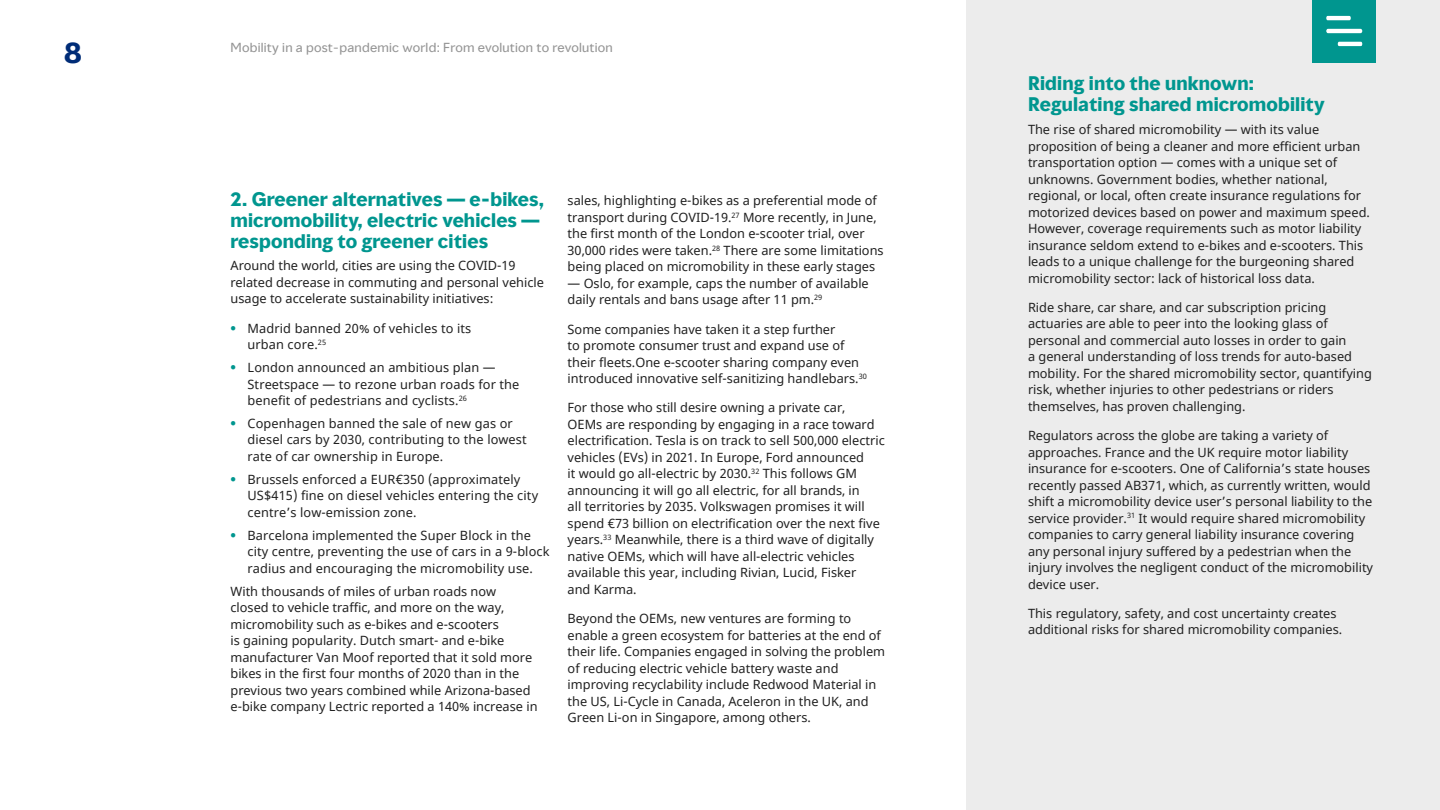
<style>
.page{position:relative;width:1440px;height:810px;background:#fff}
.page>*{position:absolute;margin:0;border:0;box-sizing:border-box;transform-origin:0 0}
.t1{font:700 27px "MMC Display";color:#002c77}
.Body_Subhead__12_14{font:700 18px/21px "MMC Display";letter-spacing:.01em;color:#00968f}
.Body__8_5_11{font:12.75px/16.5px "Noto Sans";color:#202020}
.t2{font:12px "MMC Display";letter-spacing:.02em;color:#949494}
.s1{font-family:"MMC Display";font-weight:700;color:#00968f}
</style>
<div class="page">
<div style="left:966px;top:0;width:473px;height:810px;background:#ececec"></div>
<div style="left:1312px;top:0;width:64px;height:62px;background:#00968f"></div>
<svg style="left:1326px;top:15px;width:36px;height:32px"></svg>
<h1 class="t1" style="left:64px;top:35px;width:20px">8</h1>
<p class="t2" style="left:230px;top:39px;width:384px">Mobility in a post-pandemic world: From evolution to revolution</p>
<h4 class="Body_Subhead__12_14" style="left:230px;top:189px;width:315px">2. Greener alternatives — e-bikes, micromobility, electric vehicles — responding to greener cities</h4>
<p class="Body__8_5_11" style="left:230px;top:258px;width:315px">Around the world, cities are using the COVID-19 related decrease in commuting and personal vehicle usage to accelerate sustainability initiatives:</p>
<p class="Body__8_5_11" style="left:247px;top:320px;width:225px;text-indent:-17px"><span class="s1">•</span> Madrid banned 20% of vehicles to its urban core.<sup>25</sup></p>
<p class="Body__8_5_11" style="left:247px;top:360px;width:273px;text-indent:-17px"><span class="s1">•</span> London announced an ambitious plan —<br>Streetspace — to rezone urban roads for the benefit of pedestrians and cyclists.<sup>26</sup></p>
<p class="Body__8_5_11" style="left:247px;top:415px;width:281px;text-indent:-17px"><span class="s1">•</span> Copenhagen banned the sale of new gas or diesel cars by 2030, contributing to the lowest rate of car ownership in Europe.</p>
<p class="Body__8_5_11" style="left:247px;top:471px;width:292px;text-indent:-17px"><span class="s1">•</span> Brussels enforced a EUR€350 (approximately<br>US$415) fine on diesel vehicles entering the city centre’s low-emission zone.</p>
<p class="Body__8_5_11" style="left:247px;top:527px;width:303px;text-indent:-17px"><span class="s1">•</span> Barcelona implemented the Super Block in the city centre, preventing the use of cars in a 9-block radius and encouraging the micromobility use.</p>
<p class="Body__8_5_11" style="left:230px;top:583px;width:308px">With thousands of miles of urban roads now<br>closed to vehicle traffic, and more on the way, micromobility such as e-bikes and e-scooters<br>is gaining popularity. Dutch smart- and e-bike manufacturer Van Moof reported that it sold more bikes in the first four months of 2020 than in the previous two years combined while Arizona-based e-bike company Lectric reported a 140% increase in</p>
<p class="Body__8_5_11" style="left:567px;top:193px;width:317px">sales, highlighting e-bikes as a preferential mode of transport during COVID-19.<sup>27</sup> More recently, in June, the first month of the London e-scooter trial, over 30,000 rides were taken.<sup>28</sup> There are some limitations being placed on micromobility in these early stages</p>
<p class="Body__8_5_11" style="left:567px;top:276px;width:303px">— Oslo, for example, caps the number of available daily rentals and bans usage after 11 pm.<sup>29</sup></p>
<p class="Body__8_5_11" style="left:567px;top:321px;width:301px">Some companies have taken it a step further<br>to promote consumer trust and expand use of their fleets.One e-scooter sharing company even introduced innovative self-sanitizing handlebars.<sup>30</sup></p>
<p class="Body__8_5_11" style="left:567px;top:400px;width:319px">For those who still desire owning a private car,<br>OEMs are responding by engaging in a race toward electrification. Tesla is on track to sell 500,000 electric vehicles (EVs) in 2021. In Europe, Ford announced<br>it would go all-electric by 2030.<sup>32</sup> This follows GM announcing it will go all electric, for all brands, in<br>all territories by 2035. Volkswagen promises it will spend €73 billion on electrification over the next five years.<sup>33</sup> Meanwhile, there is a third wave of digitally native OEMs, which will have all-electric vehicles available this year, including Rivian, Lucid, Fisker<br>and Karma.</p>
<p class="Body__8_5_11" style="left:567px;top:611px;width:319px">Beyond the OEMs, new ventures are forming to enable a green ecosystem for batteries at the end of their life. Companies engaged in solving the problem of reducing electric vehicle battery waste and improving recyclability include Redwood Material in the US, Li-Cycle in Canada, Aceleron in the UK, and Green Li-on in Singapore, among others.</p>
<h4 class="Body_Subhead__12_14" style="left:1028px;top:73px;width:298px">Riding into the unknown:<br>Regulating shared micromobility</h4>
<p class="Body__8_5_11" style="left:1028px;top:122px;width:343px">The rise of shared micromobility — with its value proposition of being a cleaner and more efficient urban transportation option — comes with a unique set of unknowns. Government bodies, whether national, regional, or local, often create insurance regulations for motorized devices based on power and maximum speed.<br>However, coverage requirements such as motor liability insurance seldom extend to e-bikes and e-scooters. This leads to a unique challenge for the burgeoning shared micromobility sector: lack of historical loss data.</p>
<p class="Body__8_5_11" style="left:1028px;top:299px;width:345px">Ride share, car share, and car subscription pricing actuaries are able to peer into the looking glass of personal and commercial auto losses in order to gain<br>a general understanding of loss trends for auto-based mobility. For the shared micromobility sector, quantifying risk, whether injuries to other pedestrians or riders themselves, has proven challenging.</p>
<p class="Body__8_5_11" style="left:1028px;top:428px;width:346px">Regulators across the globe are taking a variety of approaches. France and the UK require motor liability insurance for e-scooters. One of California’s state houses recently passed AB371, which, as currently written, would shift a micromobility device user’s personal liability to the service provider.<sup>31</sup> It would require shared micromobility companies to carry general liability insurance covering any personal injury suffered by a pedestrian when the injury involves the negligent conduct of the micromobility device user.</p>
<p class="Body__8_5_11" style="left:1028px;top:605px;width:316px">This regulatory, safety, and cost uncertainty creates additional risks for shared micromobility companies.</p>
</div>
